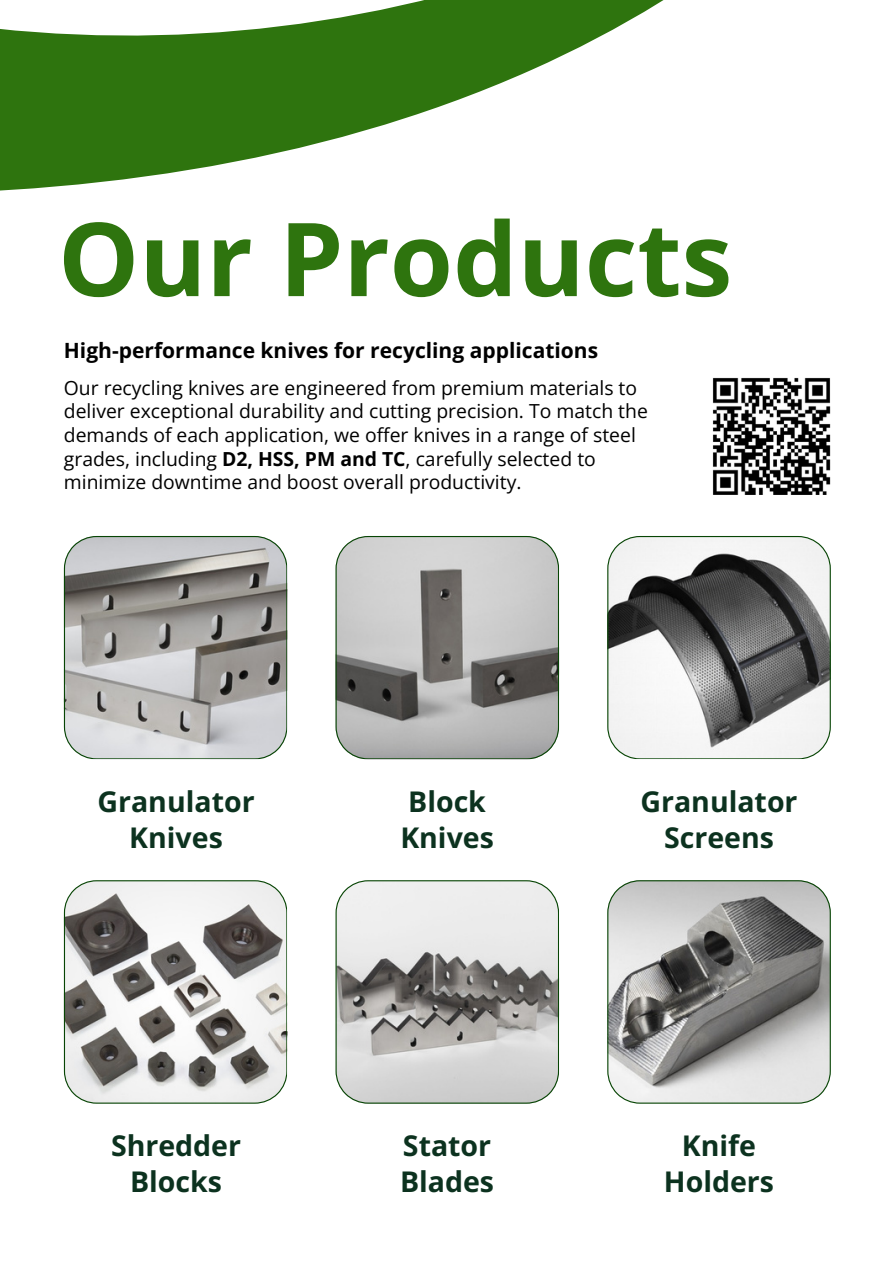
<style>
.page{position:relative;width:894px;height:1264px;background:#fff}
.page>*{position:absolute;margin:0;border:0;box-sizing:border-box;transform-origin:0 0}
.t1{font:700 102px "Open Sans";color:#2e740e}
.t2{font:700 28.5px/36px "Open Sans";color:#0c321f;text-align:center}
.t3{font:700 21px "Open Sans";color:#000}
.t4{font:19.35px/23.7px "Open Sans";color:#000}
.s1{font-weight:700}
</style>
<div class="page">
<svg style="left:64px;top:536px;width:223px;height:223px;background:#aaa9a7"></svg>
<svg style="left:335px;top:536px;width:223px;height:223px;background:#a8a8a7"></svg>
<svg style="left:607px;top:536px;width:223px;height:223px"></svg>
<svg style="left:64px;top:880px;width:223px;height:223px"></svg>
<svg style="left:335px;top:880px;width:223px;height:223px;background:#c1c1c0"></svg>
<svg style="left:607px;top:880px;width:223px;height:223px;background:#a1a2a0"></svg>
<svg style="left:0;top:52px;width:570px;height:139px;fill:#2e740e"></svg>
<svg style="left:0;top:0;width:664px;height:52px;fill:#2e740e"></svg>
<img style="left:712px;top:377px;width:118px;height:117px">
<h1 class="t1" style="left:58px;top:187px;width:675px">Our Products</h1>
<p class="t3" style="left:64px;top:335px;width:535px">High-performance knives for recycling applications</p>
<p class="t4" style="left:64px;top:375px;width:585px">Our recycling knives are engineered from premium materials to deliver exceptional durability and cutting precision. To match the demands of each application, we offer knives in a range of steel grades, including <span class="s1">D2, HSS, PM and TC</span>, carefully selected to minimize downtime and boost overall productivity.</p>
<h2 class="t2" style="left:97px;top:782px;width:158px">Granulator<br>Knives</h2>
<h2 class="t2" style="left:400px;top:782px;width:95px;text-align:left">Block<br>Knives</h2>
<h2 class="t2" style="left:640px;top:782px;width:158px">Granulator<br>Screens</h2>
<h2 class="t2" style="left:111px;top:1126px;width:131px">Shredder<br>Blocks</h2>
<h2 class="t2" style="left:400px;top:1126px;width:96px;text-align:left">Stator<br>Blades</h2>
<h2 class="t2" style="left:663px;top:1126px;width:112px">Knife<br>Holders</h2>
</div>
